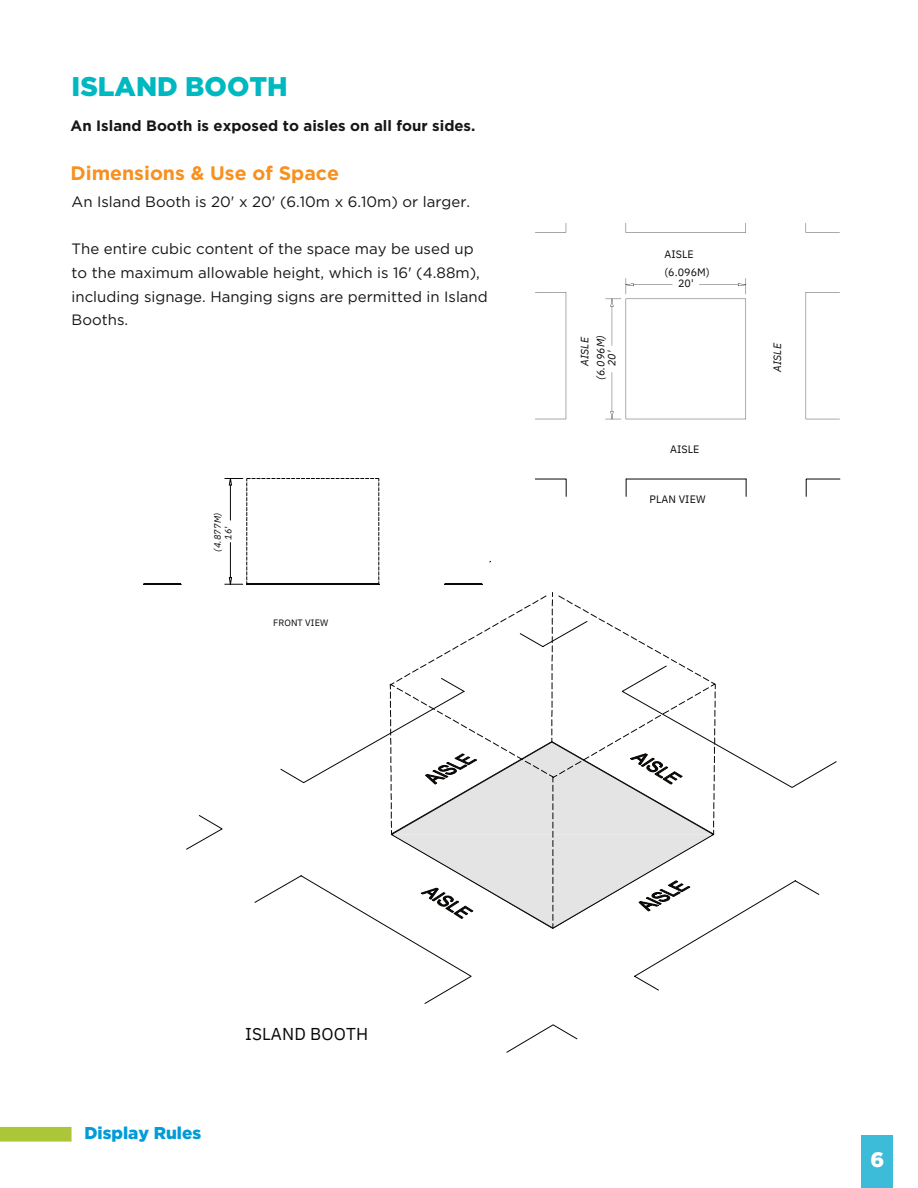
<style>
.page{position:relative;width:918px;height:1188px;background:#fff}
.page>*{position:absolute;margin:0;border:0;box-sizing:border-box;transform-origin:0 0}
.t1{font:900 27px "Gotham";color:#00b8bf}
.t2{font:900 21px "Gotham";color:#fff}
.t3{font:700 19.5px "Gotham";color:#f7901e}
.t4{font:900 17.1px "Gotham";color:#009bd8}
.t5{font:17.1px "IBM Plex Sans";letter-spacing:.01em;color:#0a0806}
.t6{font:15px/23.7px "Gotham";color:#171615}
.t7{font:700 15px "Gotham";color:#171615}
.t8{font:10.65px/18.3px "IBM Plex Sans";letter-spacing:.01em;color:#0a0806}
.t9{font:italic 10.65px "IBM Plex Sans";letter-spacing:.01em;color:#0a0806}
.t10{font:italic 9.15px/10.8px "IBM Plex Sans";letter-spacing:.005em;color:#0a0806;text-align:center}
.t11{font:9.15px "IBM Plex Sans";letter-spacing:.01em;color:#0a0806}
</style>
<div class="page">
<div style="left:862px;top:1136px;width:31px;height:52px;background:#3dbcd9"></div>
<div style="left:0;top:1127px;width:72px;height:15px;background:#abc737"></div>
<svg style="left:186px;top:684px;width:651px;height:369px"></svg>
<svg style="left:390px;top:592px;width:326px;height:337px"></svg>
<svg style="left:391px;top:741px;width:323px;height:188px"></svg>
<svg style="left:626px;top:479px;width:214px;height:18px"></svg>
<svg style="left:535px;top:479px;width:32px;height:18px"></svg>
<hr style="left:626px;top:479px;width:120px;height:1px;background:#0a0806">
<hr style="left:445px;top:584px;width:37px;height:1px;background:#0a0806">
<hr style="left:144px;top:584px;width:37px;height:1px;background:#0a0806">
<svg style="left:224px;top:478px;width:156px;height:107px"></svg>
<svg style="left:535px;top:223px;width:305px;height:196px"></svg>
<p class="t1" style="left:72px;top:74px;width:218px">ISLAND BOOTH</p>
<p class="t7" style="left:71px;top:119px;width:406px">An Island Booth is exposed to aisles on all four sides.</p>
<p class="t3" style="left:71px;top:164px;width:270px">Dimensions &amp; Use of Space</p>
<p class="t6" style="left:72px;top:191px;width:400px">An Island Booth is 20' x 20' (6.10m x 6.10m) or larger.</p>
<p class="t6" style="left:72px;top:238px;width:418px">The entire cubic content of the space may be used up to the maximum allowable height, which is 16' (4.88m), including signage. Hanging signs are permitted in Island Booths.</p>
<p class="t10" style="left:212px;top:552px;width:41px;rotate:-90deg">(4.877M)<br>16'</p>
<p class="t11" style="left:273px;top:616px;width:57px">FRONT VIEW</p>
<p class="t8" style="left:665px;top:244px;width:47px">AISLE (6.096M)</p>
<p class="t8" style="left:678px;top:273px;width:17px">20'</p>
<p class="t9" style="left:578px;top:366px;width:30px;rotate:-90deg">AISLE</p>
<p class="t9" style="left:594px;top:380px;width:47px;rotate:-90deg">(6.096M)</p>
<p class="t9" style="left:604px;top:366px;width:17px;rotate:-90deg">20'</p>
<p class="t9" style="left:770px;top:372px;width:30px;rotate:-90deg">AISLE</p>
<p class="t8" style="left:670px;top:440px;width:31px">AISLE</p>
<p class="t8" style="left:649px;top:490px;width:58px">PLAN VIEW</p>
<p class="t4" style="left:85px;top:1126px;width:118px">Display Rules</p>
<p class="t5" style="left:245px;top:1023px;width:125px">ISLAND BOOTH</p>
<p class="t2" style="left:871px;top:1150px;width:15px">6</p>
</div>
